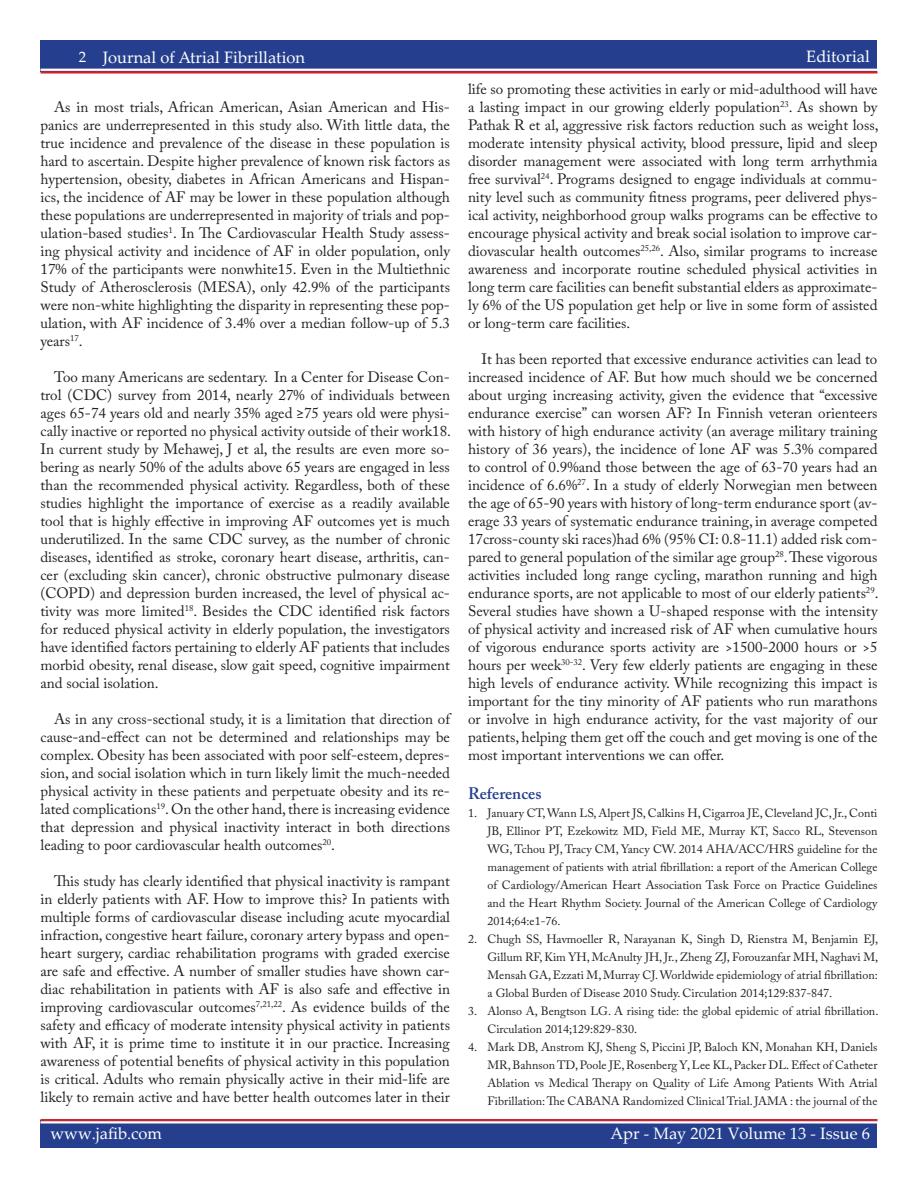
<style>
.page{position:relative;width:918px;height:1188px;background:#fff}
.page>*{position:absolute;margin:0;border:0;box-sizing:border-box;transform-origin:0 0}
.white_header_for_blu{font:16.5px "Palatino Linotype";color:#fff}
._10_Body_Text{font:600 16.5px "Adobe Caslon Pro";color:#253f8e}
._11_Body_Header{font:15px/18px "Adobe Caslon Pro";color:#231f20;text-align:justify}
.t1{font:12px/18px "Adobe Caslon Pro";color:#231f20;text-align:justify}
</style>
<div class="page">
<div style="left:40px;top:1120px;width:838px;height:28px;background:#253f8e"></div>
<hr style="left:40px;top:1119px;width:838px;height:2px;background:#d1232a">
<hr style="left:40px;top:1121px;width:838px;height:3px;background:#fff">
<div style="left:40px;top:40px;width:838px;height:32px;background:#253f8e"></div>
<hr style="left:40px;top:71px;width:838px;height:3px;background:#d1232a">
<hr style="left:40px;top:69px;width:838px;height:2px;background:#fff">
<p class="white_header_for_blu" style="left:806px;top:45px;width:65px">Editorial</p>
<p class="white_header_for_blu" style="left:79px;top:48px;width:228px"><sup>2</sup> Journal of Atrial Fibrillation</p>
<p class="white_header_for_blu" style="left:746px;top:47px;width:125px">Featured Review</p>
<p class="_11_Body_Header" style="left:40px;top:98px;width:411px;text-indent:14px">As in most trials, African American, Asian American and His&shy;panics are underrepresented in this study also. With little data, the true incidence and prevalence of the disease in these population is hard to ascertain. Despite higher prevalence of known risk factors as hypertension, obesity, diabetes in African Americans and Hispan&shy;ics, the incidence of AF may be lower in these population although these populations are underrepresented in majority of trials and pop&shy;ulation-based studies<sup>1</sup>. In The Cardiovascular Health Study assess&shy;ing physical activity and incidence of AF in older population, only 17% of the participants were nonwhite15. Even in the Multiethnic Study of Atherosclerosis (MESA), only 42.9% of the participants were non-white highlighting the disparity in representing these pop&shy;ulation, with AF incidence of 3.4% over a median follow-up of 5.3 years<sup>17</sup>.</p>
<p class="_11_Body_Header" style="left:40px;top:368px;width:412px;text-indent:14px">Too many Americans are sedentary. In a Center for Disease Con&shy;trol (CDC) survey from 2014, nearly 27% of individuals between ages 65-74 years old and nearly 35% aged ≥75 years old were physi&shy;cally inactive or reported no physical activity outside of their work18.<br>In current study by Mehawej, J et al, the results are even more so&shy;bering as nearly 50% of the adults above 65 years are engaged in less than the recommended physical activity. Regardless, both of these studies highlight the importance of exercise as a readily available tool that is highly effective in improving AF outcomes yet is much underutilized. In the same CDC survey, as the number of chronic diseases, identified as stroke, coronary heart disease, arthritis, can&shy;cer (excluding skin cancer), chronic obstructive pulmonary disease (COPD) and depression burden increased, the level of physical ac&shy;tivity was more limited<sup>18</sup>. Besides the CDC identified risk factors for reduced physical activity in elderly population, the investigators have identified factors pertaining to elderly AF patients that includes morbid obesity, renal disease, slow gait speed, cognitive impairment and social isolation.</p>
<p class="_11_Body_Header" style="left:40px;top:710px;width:411px;text-indent:14px">As in any cross-sectional study, it is a limitation that direction of cause-and-effect can not be determined and relationships may be complex. Obesity has been associated with poor self-esteem, depres&shy;sion, and social isolation which in turn likely limit the much-needed physical activity in these patients and perpetuate obesity and its re&shy;lated complications<sup>19</sup>. On the other hand, there is increasing evidence that depression and physical inactivity interact in both directions leading to poor cardiovascular health outcomes<sup>20</sup>.</p>
<p class="_11_Body_Header" style="left:40px;top:872px;width:411px;text-indent:14px">This study has clearly identified that physical inactivity is rampant in elderly patients with AF. How to improve this? In patients with multiple forms of cardiovascular disease including acute myocardial infraction, congestive heart failure, coronary artery bypass and open&shy;heart surgery, cardiac rehabilitation programs with graded exercise are safe and effective. A number of smaller studies have shown car&shy;diac rehabilitation in patients with AF is also safe and effective in improving cardiovascular outcomes<sup>7,21,22</sup>. As evidence builds of the safety and efficacy of moderate intensity physical activity in patients with AF, it is prime time to institute it in our practice. Increasing awareness of potential benefits of physical activity in this population is critical. Adults who remain physically active in their mid-life are likely to remain active and have better health outcomes later in their</p>
<p class="_11_Body_Header" style="left:468px;top:80px;width:412px">life so promoting these activities in early or mid-adulthood will have a lasting impact in our growing elderly population<sup>23</sup>. As shown by Pathak R et al, aggressive risk factors reduction such as weight loss, moderate intensity physical activity, blood pressure, lipid and sleep disorder management were associated with long term arrhythmia free survival<sup>24</sup>. Programs designed to engage individuals at commu&shy;nity level such as community fitness programs, peer delivered phys&shy;ical activity, neighborhood group walks programs can be effective to encourage physical activity and break social isolation to improve car&shy;diovascular health outcomes<sup>25,26</sup>. Also, similar programs to increase awareness and incorporate routine scheduled physical activities in long term care facilities can benefit substantial elders as approximate&shy;ly 6% of the US population get help or live in some form of assisted or long-term care facilities.</p>
<p class="_11_Body_Header" style="left:468px;top:350px;width:412px;text-indent:14px">It has been reported that excessive endurance activities can lead to increased incidence of AF. But how much should we be concerned about urging increasing activity, given the evidence that “excessive endurance exercise” can worsen AF? In Finnish veteran orienteers with history of high endurance activity (an average military training history of 36 years), the incidence of lone AF was 5.3% compared to control of 0.9%and those between the age of 63-70 years had an incidence of 6.6%<sup>27</sup>. In a study of elderly Norwegian men between the age of 65-90 years with history of long-term endurance sport (av&shy;erage 33 years of systematic endurance training, in average competed 17cross-county ski races)had 6% (95% CI: 0.8-11.1) added risk com&shy;pared to general population of the similar age group<sup>28</sup>. These vigorous activities included long range cycling, marathon running and high endurance sports, are not applicable to most of our elderly patients<sup>29</sup>.<br>Several studies have shown a U-shaped response with the intensity of physical activity and increased risk of AF when cumulative hours of vigorous endurance sports activity are &gt;1500-2000 hours or &gt;5 hours per week<sup>30-32</sup>. Very few elderly patients are engaging in these high levels of endurance activity. While recognizing this impact is important for the tiny minority of AF patients who run marathons or involve in high endurance activity, for the vast majority of our patients, helping them get off the couch and get moving is one of the most important interventions we can offer.</p>
<p class="_10_Body_Text" style="left:468px;top:784px;width:75px">References</p>
<p class="t1" style="left:488px;top:804px;width:392px;text-indent:-20px">1. January CT, Wann LS, Alpert JS, Calkins H, Cigarroa JE, Cleveland JC, Jr., Conti JB, Ellinor PT, Ezekowitz MD, Field ME, Murray KT, Sacco RL, Stevenson WG, Tchou PJ, Tracy CM, Yancy CW. 2014 AHA/ACC/HRS guideline for the management of patients with atrial fibrillation: a report of the American College of Cardiology/American Heart Association Task Force on Practice Guidelines and the Heart Rhythm Society. Journal of the American College of Cardiology 2014;64:e1-76.</p>
<p class="t1" style="left:488px;top:930px;width:392px;text-indent:-20px">2. Chugh SS, Havmoeller R, Narayanan K, Singh D, Rienstra M, Benjamin EJ, Gillum RF, Kim YH, McAnulty JH, Jr., Zheng ZJ, Forouzanfar MH, Naghavi M, Mensah GA, Ezzati M, Murray CJ. Worldwide epidemiology of atrial fibrillation: a Global Burden of Disease 2010 Study. Circulation 2014;129:837-847.</p>
<p class="t1" style="left:488px;top:1002px;width:392px;text-indent:-20px">3. Alonso A, Bengtson LG. A rising tide: the global epidemic of atrial fibrillation.<br>Circulation 2014;129:829-830.</p>
<p class="t1" style="left:488px;top:1038px;width:392px;text-indent:-20px">4. Mark DB, Anstrom KJ, Sheng S, Piccini JP, Baloch KN, Monahan KH, Daniels MR, Bahnson TD, Poole JE, Rosenberg Y, Lee KL, Packer DL. Effect of Catheter Ablation vs Medical Therapy on Quality of Life Among Patients With Atrial Fibrillation: The CABANA Randomized Clinical Trial. JAMA : the journal of the</p>
<p class="white_header_for_blu" style="left:51px;top:1122px;width:113px">www.jafib.com</p>
<p class="white_header_for_blu" style="left:610px;top:1122px;width:261px">Apr - May 2021 Volume 13 - Issue 6</p>
</div>
